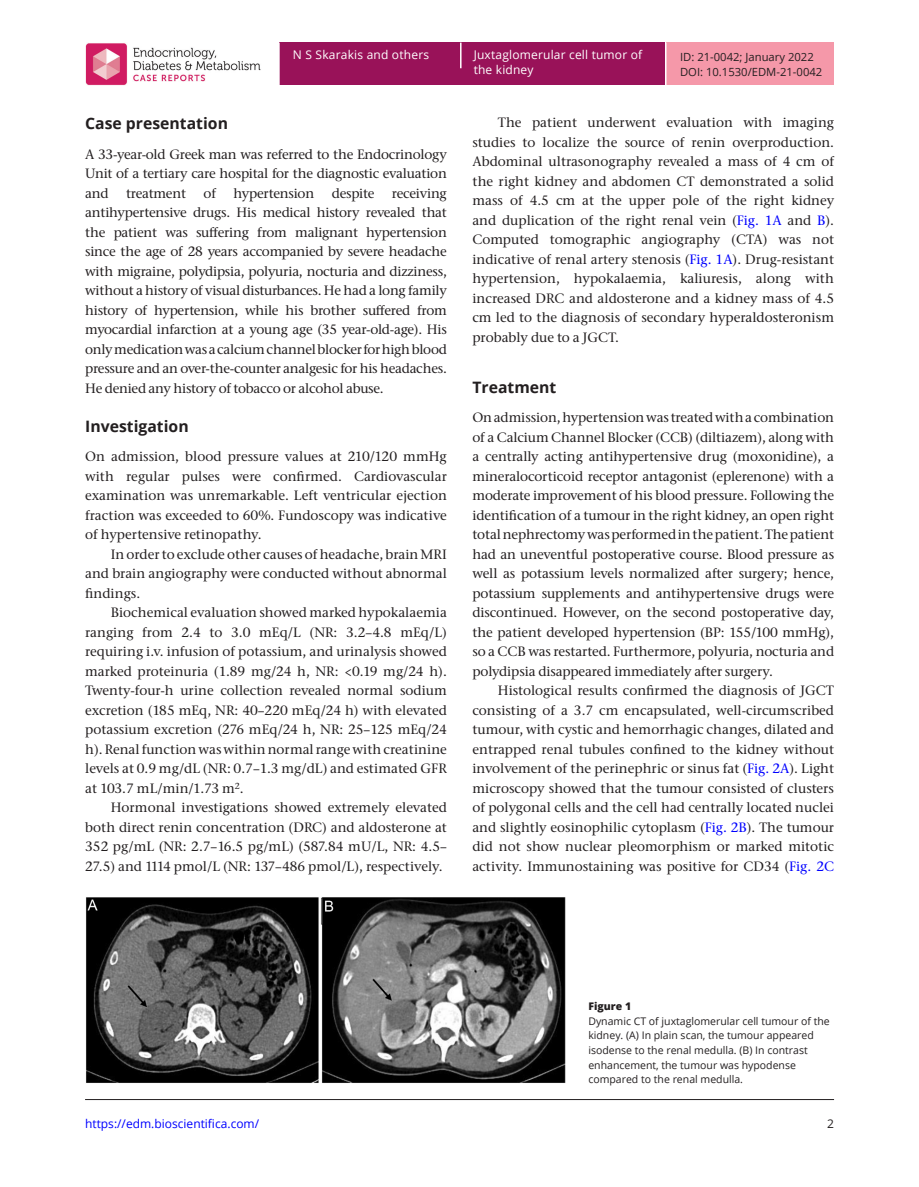
<style>
.page{position:relative;width:919px;height:1187px;background:#fff}
.page>*{position:absolute;margin:0;border:0;box-sizing:border-box;transform-origin:0 0}
.t1{font:700 15.75px "Open Sans";color:#231f20}
.TXI{font:500 13.5px/19.5px "Stone Serif ITC Pro";color:#231f20;text-align:justify}
.TXT{font:500 13.5px/19.5px "Stone Serif ITC Pro";letter-spacing:-.02em;color:#231f20;text-align:justify}
.t2{font:12px/14.7px "Open Sans";letter-spacing:.015em;color:#fff}
.t3{font:12px "Open Sans";color:#00f}
.t4{font:12px "Open Sans";color:#231f20}
.t5{font:11.25px "Open Sans";color:#231f20}
.FC{font:10.5px/14.7px "Open Sans";color:#231f20}
.FC-2{font:800 10.5px "Open Sans";color:#231f20}
.s1{color:#00f}
</style>
<div class="page">
<div style="left:280px;top:43px;width:385px;height:42px;background:#991259"></div>
<div style="left:666px;top:43px;width:167px;height:42px;background:#f598a9"></div>
<svg style="left:460px;top:43px;width:1px;height:25px"></svg>
<img style="left:85px;top:43px;width:176px;height:42px">
<hr style="left:85px;top:1099px;width:749px;height:1px;background:#231f20">
<img style="left:86px;top:897px;width:480px;height:186px">
<p class="t2" style="left:293px;top:47px;width:138px">N S Skarakis and others</p>
<p class="t2" style="left:473px;top:47px;width:170px">Juxtaglomerular cell tumor of the kidney</p>
<p class="t5" style="left:680px;top:50px;width:135px">ID: 21-0042; January 2022</p>
<p class="t5" style="left:680px;top:64px;width:144px">DOI: 10.1530/EDM-21-0042</p>
<h1 class="t1" style="left:85px;top:112px;width:144px">Case presentation</h1>
<p class="TXT" style="left:85px;top:144px;width:363px">A 33-year-old Greek man was referred to the Endocrinology Unit of a tertiary care hospital for the diagnostic evaluation and</p>
<p class="TXT" style="left:126px;top:183px;width:61px">treatment</p>
<p class="TXT" style="left:203px;top:183px;width:14px">of</p>
<p class="TXT" style="left:233px;top:183px;width:82px">hypertension</p>
<p class="TXT" style="left:332px;top:183px;width:44px">despite</p>
<p class="TXT" style="left:85px;top:183px;width:363px;text-indent:307px">receiving antihypertensive drugs. His medical history revealed that the patient was suffering from malignant hypertension since the age of 28 years accompanied by severe headache with migraine, polydipsia, polyuria, nocturia and dizziness, without a history of visual disturbances. He had a long family history of hypertension, while his brother suffered from myocardial infarction at a young age (35 year-old-age). His only medication was a calcium channel blocker for high blood pressure and an over-the-counter analgesic for his headaches.<br>He denied any history of tobacco or alcohol abuse.</p>
<h1 class="t1" style="left:85px;top:415px;width:105px">Investigation</h1>
<p class="TXT" style="left:85px;top:446px;width:363px">On admission, blood pressure values at 210/120 mmHg with regular pulses were confirmed. Cardiovascular examination was unremarkable. Left ventricular ejection fraction was exceeded to 60%. Fundoscopy was indicative of hypertensive retinopathy.</p>
<p class="TXI" style="left:85px;top:544px;width:363px;text-indent:26px">In order to exclude other causes of headache, brain MRI and brain angiography were conducted without abnormal findings.</p>
<p class="TXI" style="left:85px;top:602px;width:363px;text-indent:26px">Biochemical evaluation showed marked hypokalaemia ranging from 2.4 to 3.0 mEq/L (NR: 3.2–4.8 mEq/L) requiring i.v. infusion of potassium, and urinalysis showed marked proteinuria (1.89 mg/24 h, NR: &lt;0.19 mg/24 h).<br>Twenty-four-h urine collection revealed normal sodium excretion (185 mEq, NR: 40–220 mEq/24 h) with elevated potassium excretion (276 mEq/24 h, NR: 25–125 mEq/24 h). Renal function was within normal range with creatinine levels at 0.9 mg/dL (NR: 0.7–1.3 mg/dL) and estimated GFR at 103.7 mL/min/1.73 m<sup>2</sup>.</p>
<p class="TXI" style="left:85px;top:797px;width:363px;text-indent:26px">Hormonal investigations showed extremely elevated both direct renin concentration (DRC) and aldosterone at 352 pg/mL (NR: 2.7–16.5 pg/mL) (587.84 mU/L, NR: 4.5– 27.5) and 1114 pmol/L (NR: 137–486 pmol/L), respectively.</p>
<p class="TXI" style="left:472px;top:113px;width:363px;text-indent:26px">The patient underwent evaluation with imaging studies to localize the source of renin overproduction.<br>Abdominal ultrasonography revealed a mass of 4 cm of the right kidney and abdomen CT demonstrated a solid mass of 4.5 cm at the upper pole of the right kidney and duplication of the right renal vein (<span class="s1">Fig. 1A</span> and <span class="s1">B</span>).<br>Computed tomographic angiography (CTA) was not indicative of renal artery stenosis (<span class="s1">Fig. 1A</span>). Drug-resistant hypertension, hypokalaemia, kaliuresis, along with increased DRC and aldosterone and a kidney mass of 4.5 cm led to the diagnosis of secondary hyperaldosteronism probably due to a JGCT.</p>
<h1 class="t1" style="left:472px;top:376px;width:85px">Treatment</h1>
<p class="TXT" style="left:472px;top:408px;width:363px">On admission, hypertension was treated with a combination of a Calcium Channel Blocker (CCB) (diltiazem), along with a centrally acting antihypertensive drug (moxonidine), a mineralocorticoid receptor antagonist (eplerenone) with a moderate improvement of his blood pressure. Following the identification of a tumour in the right kidney, an open right total nephrectomy was performed in the patient. The patient had an uneventful postoperative course. Blood pressure as well as potassium levels normalized after surgery; hence, potassium supplements and antihypertensive drugs were discontinued. However, on the second postoperative day, the patient developed hypertension (BP: 155/100 mmHg), so a CCB was restarted. Furthermore, polyuria, nocturia and polydipsia disappeared immediately after surgery.</p>
<p class="TXI" style="left:472px;top:681px;width:363px;text-indent:26px">Histological results confirmed the diagnosis of JGCT consisting of a 3.7 cm encapsulated, well-circumscribed tumour, with cystic and hemorrhagic changes, dilated and entrapped renal tubules confined to the kidney without involvement of the perinephric or sinus fat (<span class="s1">Fig. 2A</span>). Light microscopy showed that the tumour consisted of clusters of polygonal cells and the cell had centrally located nuclei and slightly eosinophilic cytoplasm (<span class="s1">Fig. 2B</span>). The tumour did not show nuclear pleomorphism or marked mitotic activity. Immunostaining was positive for CD34 (<span class="s1">Fig. 2C</span></p>
<p class="FC-2" style="left:588px;top:998px;width:44px">Figure 1</p>
<p class="FC" style="left:588px;top:1013px;width:243px">Dynamic CT of juxtaglomerular cell tumour of the kidney. (A) In plain scan, the tumour appeared isodense to the renal medulla. (B) In contrast enhancement, the tumour was hypodense compared to the renal medulla.</p>
<p class="t3" style="left:85px;top:1115px;width:176px">https://edm.bioscientifica.com/</p>
<p class="t4" style="left:827px;top:1115px;width:8px">2</p>
</div>
